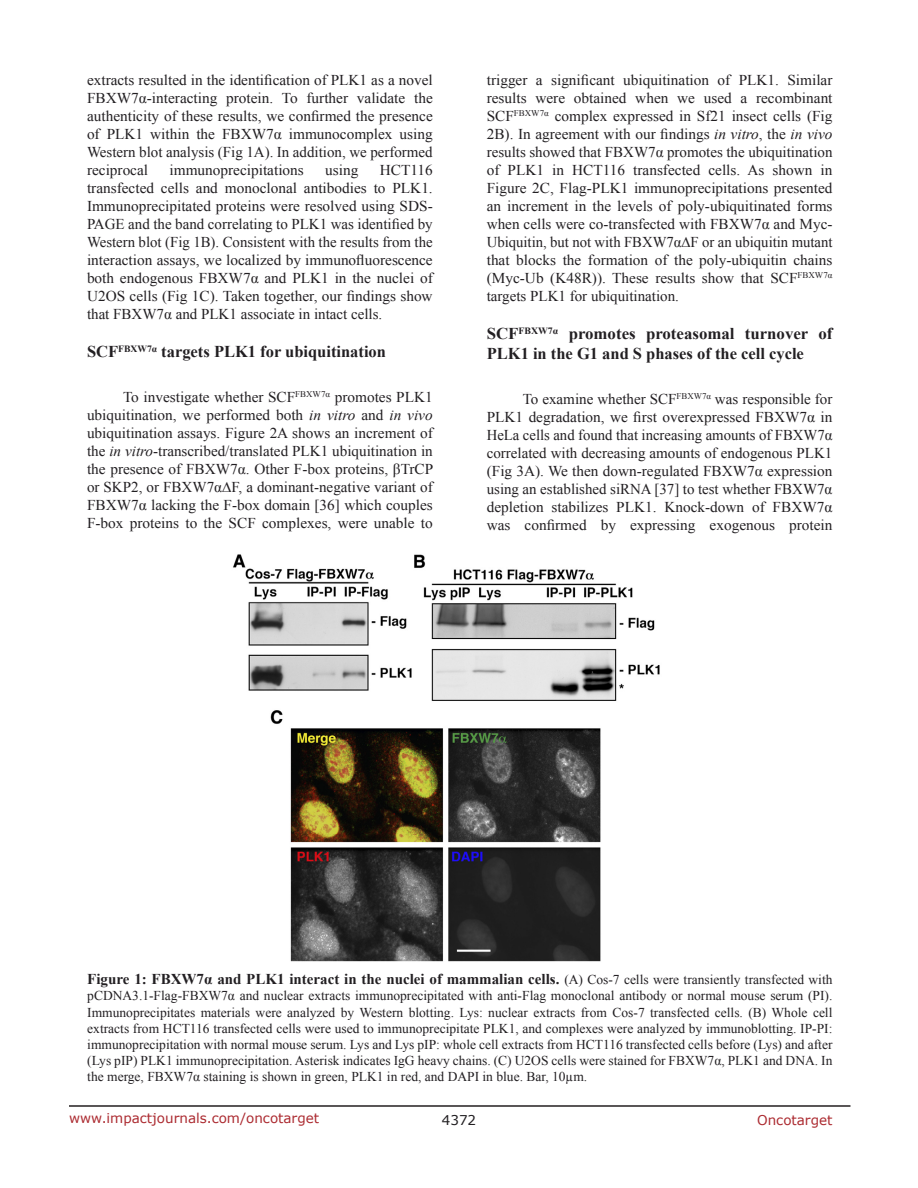
<style>
.page{position:relative;width:918px;height:1188px;background:#fff}
.page>*{position:absolute;margin:0;border:0;box-sizing:border-box;transform-origin:0 0}
.SubHeading{font:700 16.5px/19.8px "Times New Roman";color:#221f22}
.BodyText{font:15px/18px "Times New Roman";color:#221f22;text-align:justify}
.FigureText{font:700 15px "Times New Roman";color:#221f22}
.FigureText-2{font:13.5px/16.2px "Times New Roman";color:#221f22;text-align:justify}
.t1{font:13.5px "Verdana";color:#ac2b31}
.t2{font:13.5px "Verdana";color:#221f22}
.s1{font-style:italic}
.s2{color:#231f20}
.s3{font-weight:400;font-size:13.5px}
</style>
<div class="page">
<hr style="left:69px;top:1105px;width:781px;height:2px;background:#231f20">
<img style="left:233px;top:554px;width:427px;height:408px">
<p class="BodyText" style="left:87px;top:71px;width:347px">extracts resulted in the identification of PLK1 as a novel FBXW7α-interacting protein. To further validate the authenticity of these results, we confirmed the presence of PLK1 within the FBXW7α immunocomplex using Western blot analysis (Fig 1A). In addition, we performed reciprocal</p>
<p class="BodyText" style="left:170px;top:161px;width:136px">immunoprecipitations</p>
<p class="BodyText" style="left:325px;top:161px;width:35px">using</p>
<p class="BodyText" style="left:87px;top:161px;width:347px;text-indent:293px">HCT116 transfected cells and monoclonal antibodies to PLK1.<br>Immunoprecipitated proteins were resolved using SDS-PAGE and the band correlating to PLK1 was identified by Western blot (Fig 1B). Consistent with the results from the interaction assays, we localized by immunofluorescence both endogenous FBXW7α and PLK1 in the nuclei of U2OS cells (Fig 1C). Taken together, our findings show that FBXW7α and PLK1 associate in intact cells.</p>
<p class="SubHeading" style="left:87px;top:341px;width:301px">SCF<sup>FBXW7α</sup> targets PLK1 for ubiquitination</p>
<p class="BodyText" style="left:87px;top:388px;width:348px;text-indent:36px">To investigate whether SCF<sup>FBXW7α</sup> promotes PLK1 ubiquitination, we performed both <span class="s1">in vitro</span> and <span class="s1">in vivo </span>ubiquitination assays. Figure 2A shows an increment of the <span class="s1">in vitro</span>-transcribed/translated PLK1 ubiquitination in the presence of FBXW7α. Other F-box proteins, βTrCP or SKP2, or FBXW7α∆F, a dominant-negative variant of FBXW7α lacking the F-box domain [36] which couples F-box proteins to the SCF complexes, were unable to</p>
<p class="BodyText" style="left:487px;top:71px;width:347px">trigger a significant ubiquitination of PLK1. Similar results were obtained when we used a recombinant SCF<sup>FBXW7α</sup> complex expressed in Sf21 insect cells (Fig 2B). In agreement with our findings <span class="s1">in vitro</span>, the <span class="s1">in vivo </span>results showed that FBXW7α promotes the ubiquitination of PLK1 in HCT116 transfected cells. As shown in Figure 2C, Flag-PLK1 immunoprecipitations presented an increment in the levels of poly-ubiquitinated forms when cells were co-transfected with FBXW7α and Myc-Ubiquitin, but not with FBXW7α∆F or an ubiquitin mutant that blocks the formation of the poly-ubiquitin chains (Myc-Ub (K48R)). These results show that SCF<sup>FBXW7α </sup>targets PLK1 for ubiquitination.</p>
<p class="SubHeading" style="left:487px;top:323px;width:347px">SCF<sup>FBXW7α</sup> promotes proteasomal turnover of<br>PLK1 in the G1 and S phases of the cell cycle</p>
<p class="BodyText" style="left:487px;top:390px;width:347px;text-indent:36px">To examine whether SCF<sup>FBXW7α</sup> was responsible for PLK1 degradation, we first overexpressed FBXW7α in HeLa cells and found that increasing amounts of FBXW7α <span class="s2">correlated with decreasing</span> amounts of endogenous PLK1 (Fig 3A). We then down-regulated FBXW7α expression using an established siRNA [37] to test whether FBXW7α depletion stabilizes PLK1. Knock-down of FBXW7α was confirmed by expressing exogenous protein</p>
<p class="FigureText" style="left:87px;top:969px;width:747px">Figure 1: FBXW7α and PLK1 interact in the nuclei of mammalian cells. <span class="s3">(A) Cos-7 cells were transiently transfected with</span></p>
<p class="FigureText-2" style="left:87px;top:988px;width:747px">pCDNA3.1-Flag-FBXW7α and nuclear extracts immunoprecipitated with anti-Flag monoclonal antibody or normal mouse serum (PI).<br>Immunoprecipitates materials were analyzed by Western blotting. Lys: nuclear extracts from Cos-7 transfected cells. (B) Whole cell extracts from HCT116 transfected cells were used to immunoprecipitate PLK1, and complexes were analyzed by immunoblotting. IP-PI: immunoprecipitation with normal mouse serum. Lys and Lys pIP: whole cell extracts from HCT116 transfected cells before (Lys) and after (Lys pIP) PLK1 immunoprecipitation. Asterisk indicates IgG heavy chains. (C) U2OS cells were stained for FBXW7α, PLK1 and DNA. In the merge, FBXW7α staining is shown in green, PLK1 in red, and DAPI in blue. Bar, 10µm.</p>
<p class="t1" style="left:69px;top:1109px;width:252px">www.impactjournals.com/oncotarget</p>
<p class="t2" style="left:442px;top:1111px;width:36px">4372</p>
<p class="t1" style="left:757px;top:1111px;width:77px">Oncotarget</p>
</div>
